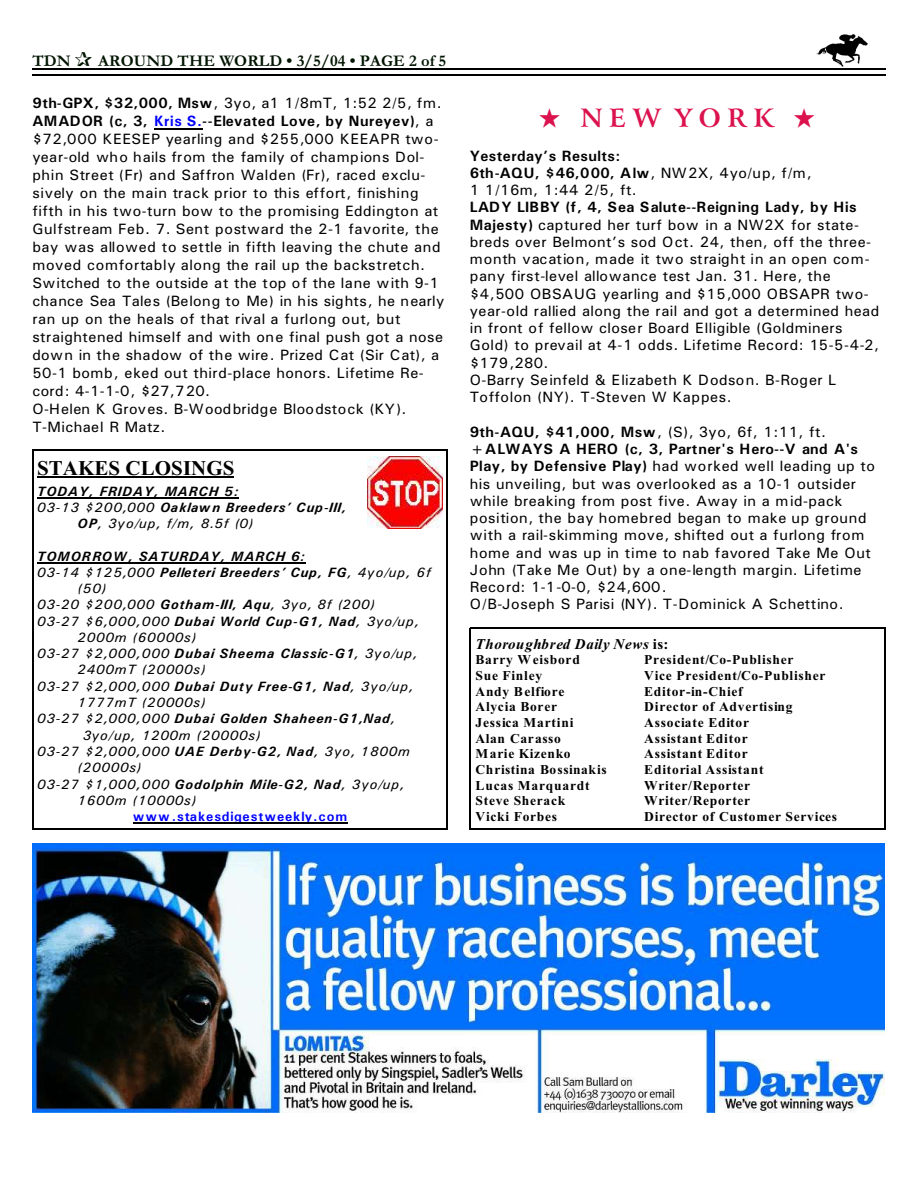
<style>
.page{position:relative;width:918px;height:1188px;background:#fff}
.page>*{position:absolute;margin:0;border:0;box-sizing:border-box;transform-origin:0 0}
.t1{font:700 25.5px "Arrus BT";letter-spacing:.255em;color:#db124d}
.t2{font:700 21px "Times New Roman";letter-spacing:.005em;color:#000}
.t3{font:700 16.5px "Garamond";letter-spacing:.005em;color:#001400}
.t4{font:15px/17.2px "Univers";letter-spacing:.03em;color:#000}
.t5{font:700 15px/17.2px "Univers";letter-spacing:.03em;color:#000}
.t6{font:italic 700 15px "Times New Roman";letter-spacing:.05em;color:#000}
.t7{font:italic 13.5px "Univers";letter-spacing:.065em;color:#000}
.t8{font:700 13.5px "Times New Roman";letter-spacing:.055em;color:#000}
.t9{font:italic 700 13.5px "Univers";letter-spacing:.065em;color:#000}
.t10{font:italic 700 13.5px "Univers";letter-spacing:.035em;color:#000}
.t11{font:700 13.5px "Univers";letter-spacing:.065em;color:#00f}
.t12{font:700 13.5px "Times New Roman";letter-spacing:.035em;color:#000}
.s1{font-weight:700}
.s2{font-weight:700;color:#00f}
.s3{font-weight:400}
.s4{font-style:normal}
</style>
<div class="page">
<img style="left:817px;top:35px;width:51px;height:31px">
<hr style="left:32px;top:68px;width:853px;height:1px;background:#000">
<hr style="left:32px;top:75px;width:853px;height:1px;background:#000">
<img style="left:32px;top:844px;width:852px;height:268px">
<img style="left:368px;top:457px;width:75px;height:72px">
<hr style="left:37px;top:476px;width:197px;height:1px;background:#000">
<hr style="left:37px;top:497px;width:202px;height:1px;background:#000">
<hr style="left:37px;top:562px;width:269px;height:1px;background:#000">
<hr style="left:133px;top:823px;width:215px;height:1px;background:#000">
<hr style="left:32px;top:450px;width:2px;height:379px;background:#000">
<hr style="left:447px;top:450px;width:1px;height:379px;background:#000">
<hr style="left:32px;top:450px;width:416px;height:1px;background:#000">
<hr style="left:32px;top:828px;width:416px;height:1px;background:#000">
<hr style="left:154px;top:128px;width:48px;height:1px;background:#000">
<hr style="left:470px;top:628px;width:1px;height:202px;background:#000">
<hr style="left:884px;top:628px;width:1px;height:202px;background:#000">
<hr style="left:470px;top:628px;width:415px;height:1px;background:#000">
<hr style="left:470px;top:829px;width:415px;height:1px;background:#000">
<p class="t3" style="left:32px;top:55px;width:40px">TDN</p>
<p class="t3" style="left:98px;top:55px;width:349px">AROUND THE WORLD • 3/5/04 • PAGE 2 of 5</p>
<p class="t4" style="left:32px;top:96px;width:413px;line-height:18px"><span class="s1">9th-GPX, $32,000, Msw</span>, 3yo, a1 1/8mT, 1:52 2/5, fm.<br><span class="s1">AMADOR (c, 3,</span> <span class="s2">Kris S.</span><span class="s1">--Elevated Love, by Nureyev)</span>, a $72,000 KEESEP yearling and $255,000 KEEAPR two&shy;year-old who hails from the family of champions Dol&shy;phin Street (Fr) and Saffron Walden (Fr), raced exclu&shy;sively on the main track prior to this effort, finishing fifth in his two-turn bow to the promising Eddington at Gulfstream Feb. 7. Sent postward the 2-1 favorite, the bay was allowed to settle in fifth leaving the chute and moved comfortably along the rail up the backstretch.<br>Switched to the outside at the top of the lane with 9-1 chance Sea Tales (Belong to Me) in his sights, he nearly ran up on the heals of that rival a furlong out, but straightened himself and with one final push got a nose down in the shadow of the wire. Prized Cat (Sir Cat), a 50-1 bomb, eked out third-place honors. Lifetime Re&shy;cord: 4-1-1-0, $27,720.<br>O-Helen K Groves. B-Woodbridge Bloodstock (KY).<br>T-Michael R Matz.</p>
<h2 class="t2" style="left:37px;top:460px;width:199px">STAKES CLOSINGS</h2>
<p class="t9" style="left:37px;top:486px;width:203px">TODAY, FRIDAY, MARCH 5:</p>
<p class="t10" style="left:37px;top:502px;width:311px"><span class="s3">03-13 $200,000</span> Oaklawn Breeders’ Cup-III,</p>
<p class="t7" style="left:78px;top:519px;width:177px"><span class="s1">OP</span>, 3yo/up, f/m, 8.5f (0)</p>
<p class="t9" style="left:37px;top:551px;width:269px">TOMORROW, SATURDAY, MARCH 6:</p>
<p class="t9" style="left:37px;top:567px;width:395px"><span class="s3">03-14 $125,000</span> Pelleteri Breeders’ Cup, FG<span class="s3">, 4yo/up, 6f</span></p>
<p class="t7" style="left:78px;top:584px;width:30px">(50)</p>
<p class="t7" style="left:37px;top:600px;width:339px">03-20 $200,000 <span class="s1">Gotham-III, Aqu</span>, 3yo, 8f (200)</p>
<p class="t7" style="left:37px;top:616px;width:384px">03-27 $6,000,000 <span class="s1">Dubai World Cup-G1, Nad</span>, 3yo/up,</p>
<p class="t7" style="left:78px;top:633px;width:120px">2000m (60000s)</p>
<p class="t7" style="left:37px;top:649px;width:382px">03-27 $2,000,000 <span class="s1">Dubai Sheema Classic-G1</span>, 3yo/up,</p>
<p class="t7" style="left:78px;top:665px;width:130px">2400mT (20000s)</p>
<p class="t7" style="left:37px;top:682px;width:378px">03-27 $2,000,000 <span class="s1">Dubai Duty Free-G1, Nad</span>, 3yo/up,</p>
<p class="t7" style="left:78px;top:698px;width:130px">1777mT (20000s)</p>
<p class="t9" style="left:37px;top:714px;width:360px"><span class="s3">03-27 $2,000,000</span> Dubai Golden Shaheen-G1,Nad<span class="s3">,</span></p>
<p class="t7" style="left:83px;top:730px;width:179px">3yo/up, 1200m (20000s)</p>
<p class="t7" style="left:37px;top:747px;width:374px">03-27 $2,000,000 <span class="s1">UAE Derby-G2, Nad</span>, 3yo, 1800m</p>
<p class="t7" style="left:78px;top:763px;width:65px">(20000s)</p>
<p class="t7" style="left:37px;top:779px;width:369px">03-27 $1,000,000 <span class="s1">Godolphin Mile-G2, Nad</span>, 3yo/up,</p>
<p class="t7" style="left:78px;top:795px;width:120px">1600m (10000s)</p>
<p class="t11" style="left:133px;top:812px;width:216px">www.stakesdigestweekly.com</p>
<h1 class="t1" style="left:539px;top:108px;width:278px">★ NEW YORK ★</h1>
<p class="t5" style="left:470px;top:148px;width:344px">Yesterday’s Results:<br>6th-AQU, $46,000, Alw<span class="s3">, NW2X, 4yo/up, f/m,<br>1 1/16m, 1:44 2/5, ft.</span></p>
<p class="t4" style="left:470px;top:200px;width:411px"><span class="s1">LADY LIBBY (f, 4, Sea Salute--Reigning Lady, by His Majesty)</span> captured her turf bow in a NW2X for state&shy;breds over Belmont’s sod Oct. 24, then, off the three&shy;month vacation, made it two straight in an open com&shy;pany first-level allowance test Jan. 31. Here, the $4,500 OBSAUG yearling and $15,000 OBSAPR two&shy;year-old rallied along the rail and got a determined head in front of fellow closer Board Elligible (Goldminers Gold) to prevail at 4-1 odds. Lifetime Record: 15-5-4-2, $179,280.<br>O-Barry Seinfeld &amp; Elizabeth K Dodson. B-Roger L Toffolon (NY). T-Steven W Kappes.</p>
<p class="t4" style="left:470px;top:424px;width:407px"><span class="s1">9th-AQU, $41,000, Msw</span>, (S), 3yo, 6f, 1:11, ft. <span class="s1">+ALWAYS A HERO (c, 3, Partner's Hero--V and A's Play, by Defensive Play)</span> had worked well leading up to his unveiling, but was overlooked as a 10-1 outsider while breaking from post five. Away in a mid-pack position, the bay homebred began to make up ground with a rail-skimming move, shifted out a furlong from home and was up in time to nab favored Take Me Out John (Take Me Out) by a one-length margin. Lifetime Record: 1-1-0-0, $24,600.<br>O/B-Joseph S Parisi (NY). T-Dominick A Schettino.</p>
<p class="t6" style="left:476px;top:638px;width:195px">Thoroughbred Daily News <span class="s4">is:</span></p>
<p class="t8" style="left:476px;top:655px;width:106px">Barry Weisbord</p>
<p class="t8" style="left:644px;top:655px;width:151px">President/Co-Publisher</p>
<p class="t8" style="left:476px;top:671px;width:68px">Sue Finley</p>
<p class="t8" style="left:644px;top:671px;width:183px">Vice President/Co-Publisher</p>
<p class="t8" style="left:476px;top:687px;width:90px">Andy Belfiore</p>
<p class="t8" style="left:644px;top:687px;width:100px">Editor-in-Chief</p>
<p class="t8" style="left:476px;top:702px;width:83px">Alycia Borer</p>
<p class="t8" style="left:644px;top:702px;width:150px">Director of Advertising</p>
<p class="t8" style="left:476px;top:718px;width:99px">Jessica Martini</p>
<p class="t8" style="left:644px;top:718px;width:106px">Associate Editor</p>
<p class="t8" style="left:476px;top:734px;width:87px">Alan Carasso</p>
<p class="t8" style="left:644px;top:734px;width:105px">Assistant Editor</p>
<p class="t8" style="left:476px;top:749px;width:97px">Marie Kizenko</p>
<p class="t8" style="left:644px;top:749px;width:105px">Assistant Editor</p>
<p class="t12" style="left:476px;top:765px;width:133px">Christina Bossinakis</p>
<p class="t8" style="left:644px;top:765px;width:121px">Editorial Assistant</p>
<p class="t8" style="left:476px;top:781px;width:116px">Lucas Marquardt</p>
<p class="t8" style="left:644px;top:781px;width:108px">Writer/Reporter</p>
<p class="t8" style="left:476px;top:796px;width:91px">Steve Sherack</p>
<p class="t8" style="left:644px;top:796px;width:108px">Writer/Reporter</p>
<p class="t8" style="left:476px;top:812px;width:83px">Vicki Forbes</p>
<p class="t8" style="left:644px;top:812px;width:194px">Director of Customer Services</p>
</div>
